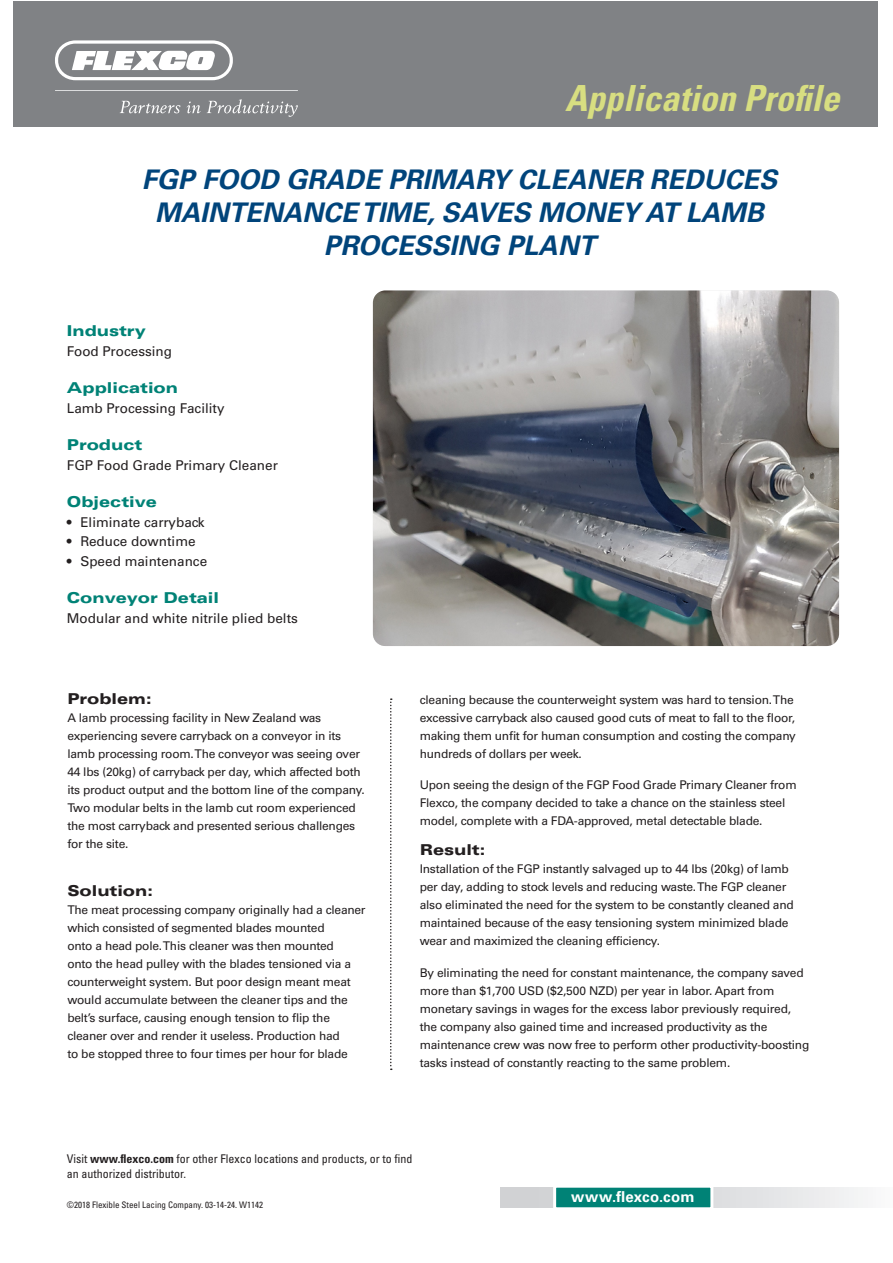
<style>
.page{position:relative;width:893px;height:1263px;background:#fff}
.page>*{position:absolute;margin:0;border:0;box-sizing:border-box;transform-origin:0 0}
.t1{font:italic 700 condensed 36px "Univers LT Std";color:#d8de81}
.h1_main{font:italic 700 27px/33px "Univers LT Std";color:#00447b;text-align:center}
.t2{font:700 15.6px "Univers LT Std";letter-spacing:.02em;color:#fff}
.h2_main{font:900 expanded 15px "Univers LT Std";color:#008276}
.h2_body{font:900 expanded 15px "Univers LT Std";color:#231f20}
.wwwflexco{font:700 15px "Univers LT Std";letter-spacing:.02em;color:#fff}
.p1_body{font:900 expanded 15px "Univers LT Std";color:#231f20}
.p1_main{font:13.5px "Univers LT Std";color:#231f20}
.p1_body-2{font:12px/18px "Univers LT Std";letter-spacing:-.02em;color:#231f20}
.t3{font:condensed 12px/15px "Univers LT Std";color:#231f20}
.footer_copyright{font:condensed 9px "Univers LT Std";color:#231f20}
.s1{font-weight:700}
</style>
<div class="page">
<div style="left:13px;top:1px;width:865px;height:125px;background:#808285"></div>
<svg style="left:55px;top:40px;width:178px;height:40px"></svg>
<svg style="left:120px;top:101px;width:61px;height:12px"></svg>
<svg style="left:187px;top:101px;width:14px;height:12px"></svg>
<svg style="left:207px;top:99px;width:91px;height:18px"></svg>
<svg style="left:55px;top:90px;width:243px;height:1px"></svg>
<svg style="left:501px;top:1188px;width:362px;height:19px"></svg>
<div style="left:553px;top:1185px;width:160px;height:25px;background:#008276;border:3px solid #fff"></div>
<svg style="left:390px;top:698px;width:2px;height:372px"></svg>
<img style="left:373px;top:290px;width:466px;height:356px">
<h1 class="t1" style="left:565px;top:76px;width:276px">Application Profile</h1>
<p class="h1_main" style="left:142px;top:163px;width:637px">FGP FOOD GRADE PRIMARY CLEANER REDUCES<br>MAINTENANCE TIME, SAVES MONEY AT LAMB<br>PROCESSING PLANT</p>
<p class="h2_main" style="left:67px;top:322px;width:80px">Industry</p>
<p class="p1_main" style="left:67px;top:343px;width:107px">Food Processing</p>
<p class="h2_main" style="left:67px;top:379px;width:113px">Application</p>
<p class="p1_main" style="left:67px;top:400px;width:159px">Lamb Processing Facility</p>
<p class="h2_main" style="left:67px;top:436px;width:77px">Product</p>
<p class="p1_main" style="left:67px;top:457px;width:213px">FGP Food Grade Primary Cleaner</p>
<p class="h2_main" style="left:67px;top:493px;width:92px">Objective</p>
<p class="p1_main" style="left:67px;top:514px;width:139px">• Eliminate carryback</p>
<p class="p1_main" style="left:67px;top:533px;width:130px">• Reduce downtime</p>
<p class="p1_main" style="left:67px;top:553px;width:142px">• Speed maintenance</p>
<p class="h2_main" style="left:67px;top:589px;width:154px">Conveyor Detail</p>
<p class="p1_main" style="left:67px;top:610px;width:233px">Modular and white nitrile plied belts</p>
<p class="h2_body" style="left:67px;top:690px;width:86px">Problem:</p>
<p class="p1_body-2" style="left:67px;top:708px;width:299px">A lamb processing facility in New Zealand was experiencing severe carryback on a conveyor in its lamb processing room. The conveyor was seeing over 44 lbs (20kg) of carryback per day, which affected both its product output and the bottom line of the company.<br>Two modular belts in the lamb cut room experienced the most carryback and presented serious challenges for the site.</p>
<p class="p1_body" style="left:67px;top:882px;width:87px">Solution:</p>
<p class="p1_body-2" style="left:67px;top:900px;width:300px">The meat processing company originally had a cleaner which consisted of segmented blades mounted<br>onto a head pole. This cleaner was then mounted<br>onto the head pulley with the blades tensioned via a counterweight system. But poor design meant meat would accumulate between the cleaner tips and the belt’s surface, causing enough tension to flip the cleaner over and render it useless. Production had<br>to be stopped three to four times per hour for blade</p>
<p class="p1_body-2" style="left:420px;top:690px;width:378px">cleaning because the counterweight system was hard to tension. The excessive carryback also caused good cuts of meat to fall to the floor, making them unfit for human consumption and costing the company hundreds of dollars per week.</p>
<p class="p1_body-2" style="left:420px;top:776px;width:378px">Upon seeing the design of the FGP Food Grade Primary Cleaner from<br>Flexco, the company decided to take a chance on the stainless steel model, complete with a FDA-approved, metal detectable blade.</p>
<p class="h2_body" style="left:420px;top:841px;width:67px">Result:</p>
<p class="p1_body-2" style="left:420px;top:860px;width:375px">Installation of the FGP instantly salvaged up to 44 lbs (20kg) of lamb per day, adding to stock levels and reducing waste. The FGP cleaner also eliminated the need for the system to be constantly cleaned and maintained because of the easy tensioning system minimized blade wear and maximized the cleaning efficiency.</p>
<p class="p1_body-2" style="left:420px;top:963px;width:391px">By eliminating the need for constant maintenance, the company saved more than $1,700 USD ($2,500 NZD) per year in labor. Apart from monetary savings in wages for the excess labor previously required, the company also gained time and increased productivity as the maintenance crew was now free to perform other productivity-boosting tasks instead of constantly reacting to the same problem.</p>
<p class="t3" style="left:67px;top:1151px;width:347px">Visit <span class="s1">www.flexco.com</span> for other Flexco locations and products, or to find an authorized distributor.</p>
<p class="footer_copyright" style="left:67px;top:1199px;width:198px">©2018 Flexible Steel Lacing Company. 03-14-24. W1142</p>
<p class="wwwflexco" style="left:571px;top:1187px;width:125px">www.flexco.com</p>
<p class="t2" style="left:558px;top:1188px;width:130px">www.flexco.com</p>
</div>
